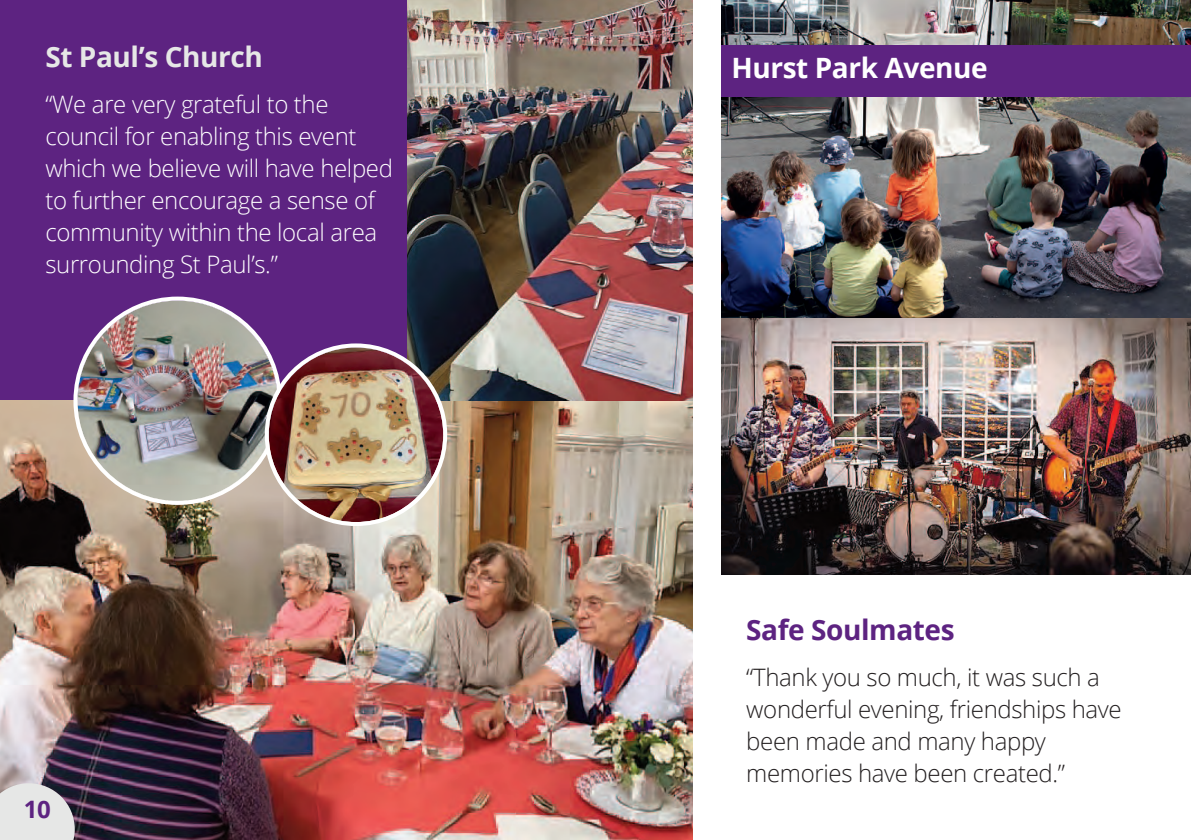
<style>
.page{position:relative;width:1191px;height:840px;background:#fff}
.page>*{position:absolute;margin:0;border:0;box-sizing:border-box;transform-origin:0 0}
.t1{font:700 28px "Open Sans";letter-spacing:-.015em;color:#fff}
.t2{font:700 28px "Open Sans";letter-spacing:-.015em;color:#e6e7e6}
.t3{font:700 28px "Open Sans";letter-spacing:-.015em;color:#5d2381}
.t4{font:300 24px/32px "Open Sans";letter-spacing:-.015em;color:#fff}
.t5{font:300 24px/32px "Open Sans";letter-spacing:-.015em;color:#231f20}
.t6{font:700 24px "Open Sans";color:#5d2381}
</style>
<div class="page">
<div style="left:0;top:0;width:421px;height:429px;background:#5d2381"></div>
<img style="left:0;top:400px;width:692px;height:439px">
<img style="left:721px;top:0;width:470px;height:318px">
<img style="left:73px;top:296px;width:192px;height:208px">
<img style="left:721px;top:318px;width:470px;height:256px">
<img style="left:408px;top:0;width:284px;height:400px">
<img style="left:265px;top:343px;width:182px;height:182px">
<div style="left:721px;top:45px;width:470px;height:51px;background:#5d2381"></div>
<svg style="left:0;top:782px;width:75px;height:57px;background:#cfced0"></svg>
<p class="t2" style="left:45px;top:37px;width:219px">St Paul’s Church</p>
<p class="t4" style="left:45px;top:88px;width:349px">“We are very grateful to the council for enabling this event which we believe will have helped to further encourage a sense of community within the local area surrounding St Paul’s.”</p>
<p class="t6" style="left:24px;top:792px;width:29px">10</p>
<p class="t1" style="left:731px;top:48px;width:258px">Hurst Park Avenue</p>
<p class="t3" style="left:746px;top:609px;width:210px">Safe Soulmates</p>
<p class="t5" style="left:746px;top:660px;width:377px">“Thank you so much, it was such a wonderful evening, friendships have been made and many happy memories have been created.”</p>
</div>
